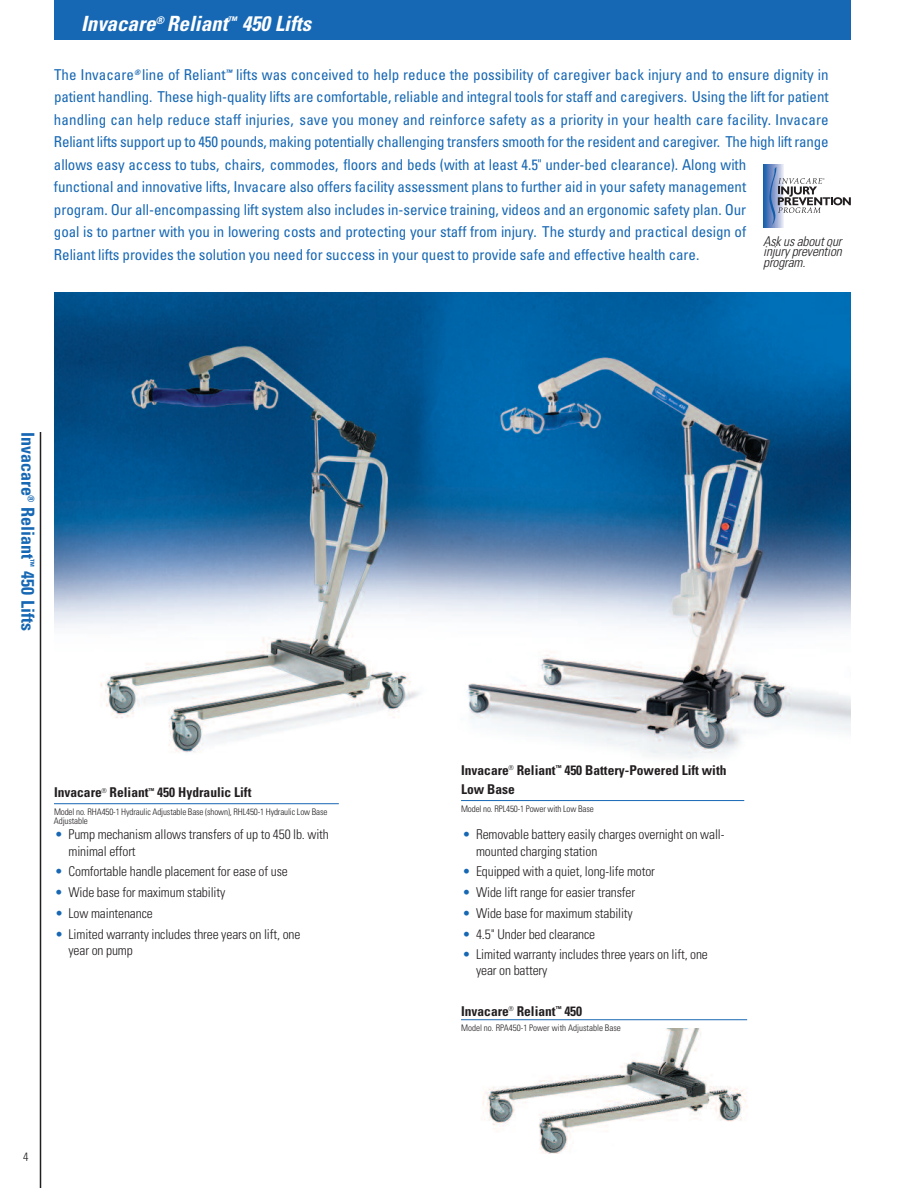
<style>
.page{position:relative;width:918px;height:1188px;background:#fff}
.page>*{position:absolute;margin:0;border:0;box-sizing:border-box;transform-origin:0 0}
.t1{font:italic 700 condensed 21px "Univers";color:#fff}
.t2{font:700 condensed 18px "Univers";color:#1768b4}
.t3{font:condensed 15px/22.5px "Univers";letter-spacing:-.005em;color:#1768b4}
.t4{font:300 condensed 13.5px/16.2px "Univers";letter-spacing:-.01em;color:#231f20}
.t5{font:700 condensed 13.5px/19.5px "Univers";color:#231f20}
.t6{font:italic 300 condensed 13.5px/10.5px "Univers";letter-spacing:-.015em;color:#231f20;text-align:justify}
.t7{font:300 condensed 12px "Univers";color:#231f20}
.t8{font:300 condensed 9px/9px "Univers";letter-spacing:-.015em;color:#231f20}
.s1{color:#1768b4}
</style>
<div class="page">
<img style="left:54px;top:292px;width:796px;height:510px">
<div style="left:54px;top:0;width:796px;height:40px;background:#1768b4"></div>
<hr style="left:40px;top:432px;width:1px;height:756px;background:#231f20">
<hr style="left:764px;top:164px;width:1px;height:64px;background:#1d62ad">
<hr style="left:765px;top:164px;width:1px;height:64px;background:#2266af">
<hr style="left:766px;top:164px;width:1px;height:64px;background:#2769b1">
<hr style="left:767px;top:164px;width:1px;height:64px;background:#3c70b5">
<hr style="left:768px;top:164px;width:1px;height:64px;background:#4c75b8">
<hr style="left:769px;top:164px;width:1px;height:64px;background:#5479ba">
<hr style="left:770px;top:164px;width:1px;height:64px;background:#6180bf">
<hr style="left:771px;top:164px;width:1px;height:64px;background:#6a86c1">
<hr style="left:772px;top:164px;width:1px;height:64px;background:#728cc5">
<hr style="left:773px;top:164px;width:1px;height:64px;background:#7e94c9">
<hr style="left:774px;top:164px;width:1px;height:64px;background:#869bcd">
<hr style="left:775px;top:164px;width:1px;height:64px;background:#8fa2d1">
<hr style="left:776px;top:164px;width:1px;height:64px;background:#9bacd6">
<hr style="left:777px;top:164px;width:1px;height:64px;background:#a5b3d9">
<hr style="left:778px;top:164px;width:1px;height:64px;background:#afbbdd">
<hr style="left:779px;top:164px;width:1px;height:64px;background:#bcc5e2">
<hr style="left:780px;top:164px;width:1px;height:64px;background:#c5cee7">
<hr style="left:781px;top:164px;width:1px;height:64px;background:#d0d7ec">
<hr style="left:782px;top:164px;width:1px;height:64px;background:#dee3f2">
<hr style="left:783px;top:164px;width:1px;height:64px;background:#eaedf6">
<hr style="left:784px;top:164px;width:1px;height:64px;background:#f6f7fb">
<svg style="left:769px;top:167px;width:82px;height:58px"></svg>
<img style="left:482px;top:1028px;width:265px;height:126px">
<hr style="left:54px;top:803px;width:285px;height:1px;background:#1768b4">
<hr style="left:461px;top:800px;width:283px;height:1px;background:#1768b4">
<hr style="left:461px;top:1019px;width:286px;height:1px;background:#1768b4">
<h1 class="t1" style="left:81px;top:16px;width:231px">Invacare<sup>®</sup> Reliant<sup>™</sup> 450 Lifts</h1>
<p class="t3" style="left:54px;top:64px;width:776px">The Invacare<sup>®</sup> line of Reliant<sup>™</sup> lifts was conceived to help reduce the possibility of caregiver back injury and to ensure dignity in patient handling. These high-quality lifts are comfortable, reliable and integral tools for staff and caregivers. Using the lift for patient handling can help reduce staff injuries, save you money and reinforce safety as a priority in your health care facility. Invacare Reliant lifts support up to 450 pounds, making potentially challenging transfers smooth for the resident and caregiver. The high lift range allows easy access to tubs, chairs, commodes, floors and beds (with at least 4.5" under-bed clearance). Along with<br>functional and innovative lifts, Invacare also offers facility assessment plans to further aid in your safety management<br>program. Our all-encompassing lift system also includes in-service training, videos and an ergonomic safety plan. Our<br>goal is to partner with you in lowering costs and protecting your staff from injury. The sturdy and practical design of<br>Reliant lifts provides the solution you need for success in your quest to provide safe and effective health care.</p>
<p class="t6" style="left:763px;top:237px;width:80px">Ask us about our injury prevention program.</p>
<p class="t2" style="left:34px;top:432px;width:200px;rotate:90deg">Invacare<sup>®</sup> Reliant<sup>™</sup> 450 Lifts</p>
<p class="t5" style="left:54px;top:784px;width:199px">Invacare<sup>®</sup> Reliant<sup>™</sup> 450 Hydraulic Lift</p>
<p class="t8" style="left:54px;top:808px;width:275px">Model no. RHA450-1 Hydraulic Adjustable Base (shown), RHL450-1 Hydraulic Low Base<br>Adjustable</p>
<p class="t4" style="left:68px;top:828px;width:262px;text-indent:-14px"><span class="s1">•</span> Pump mechanism allows transfers of up to 450 lb. with minimal effort</p>
<p class="t4" style="left:55px;top:865px;width:234px"><span class="s1">•</span> Comfortable handle placement for ease of use</p>
<p class="t4" style="left:55px;top:885px;width:172px"><span class="s1">•</span> Wide base for maximum stability</p>
<p class="t4" style="left:55px;top:906px;width:99px"><span class="s1">•</span> Low maintenance</p>
<p class="t4" style="left:69px;top:927px;width:233px;text-indent:-14px"><span class="s1">•</span> Limited warranty includes three years on lift, one year on pump</p>
<p class="t7" style="left:23px;top:1152px;width:7px">4</p>
<p class="t5" style="left:461px;top:761px;width:267px">Invacare<sup>®</sup> Reliant<sup>™</sup> 450 Battery-Powered Lift with<br>Low Base</p>
<p class="t8" style="left:461px;top:805px;width:134px">Model no. RPL450-1 Power with Low Base</p>
<p class="t4" style="left:476px;top:828px;width:250px;text-indent:-14px"><span class="s1">•</span> Removable battery easily charges overnight on wall&shy;mounted charging station</p>
<p class="t4" style="left:463px;top:865px;width:194px"><span class="s1">•</span> Equipped with a quiet, long-life motor</p>
<p class="t4" style="left:463px;top:885px;width:174px"><span class="s1">•</span> Wide lift range for easier transfer</p>
<p class="t4" style="left:463px;top:906px;width:172px"><span class="s1">•</span> Wide base for maximum stability</p>
<p class="t4" style="left:463px;top:927px;width:134px"><span class="s1">•</span> 4.5" Under bed clearance</p>
<p class="t4" style="left:476px;top:948px;width:233px;text-indent:-13px"><span class="s1">•</span> Limited warranty includes three years on lift, one year on battery</p>
<p class="t5" style="left:461px;top:1002px;width:123px">Invacare<sup>®</sup> Reliant<sup>™</sup> 450</p>
<p class="t8" style="left:461px;top:1024px;width:161px">Model no. RPA450-1 Power with Adjustable Base</p>
</div>
